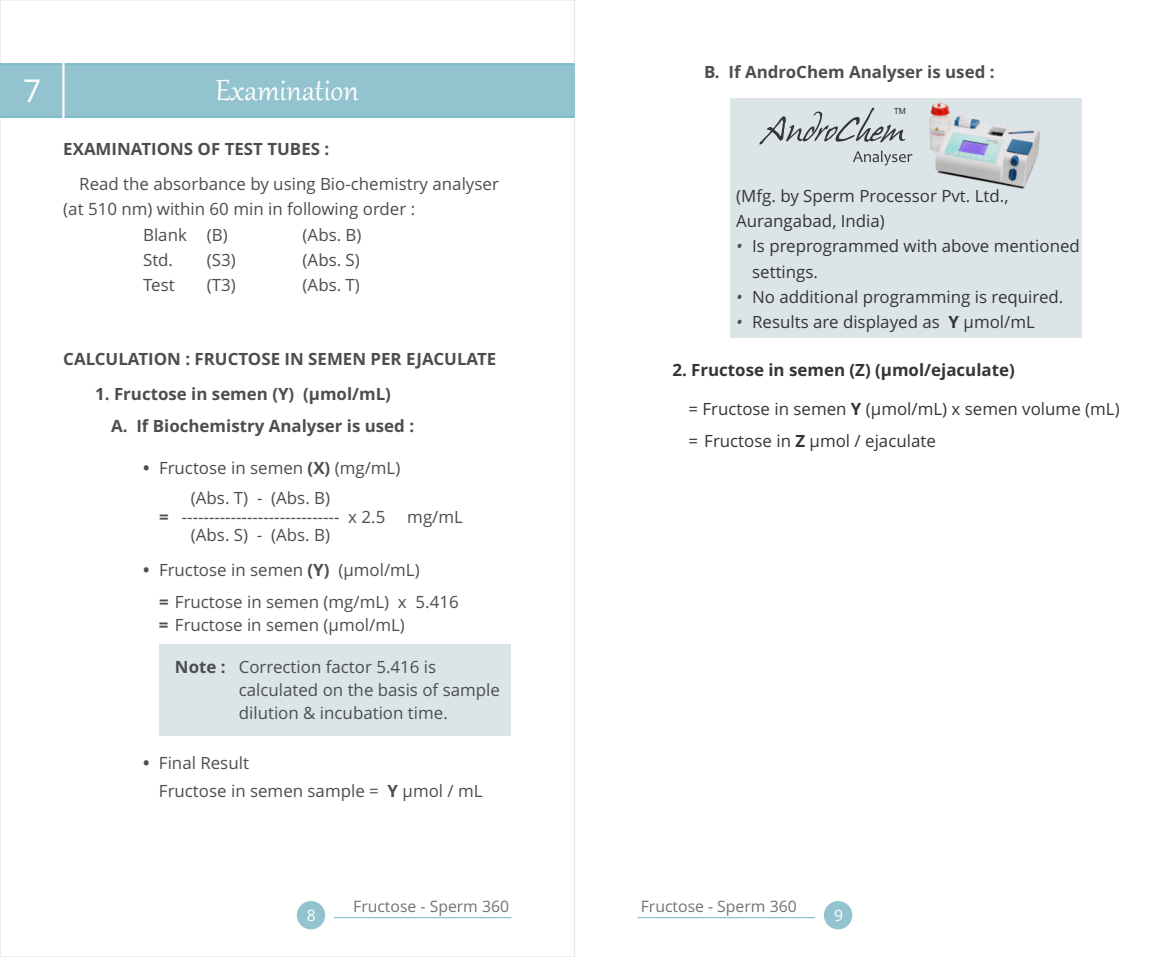
<style>
.page{position:relative;width:1149px;height:957px;background:#fff}
.page>*{position:absolute;margin:0;border:0;box-sizing:border-box;transform-origin:0 0}
.t1{font:36px "Gabriola";color:#fefefe}
.t2{font:31.5px "Open Sans";color:#fefefe}
.t3{font:16.88px/22.9px "Open Sans";color:#4b4e4f}
.t4{font:16.88px/25.2px "Open Sans";color:#373435}
.t5{font:700 16.88px/32.2px "Open Sans";color:#4b4e4f}
.t6{font:700 16.88px "Open Sans";color:#373435}
.t7{font:15.75px "Open Sans";color:#727376}
.t8{font:15.75px "Open Sans";color:#fefefe}
.t9{font:8.55px "Arial";color:#373435}
.s1{font-weight:700}
.s2{font-style:italic;color:#4b4e4f}
</style>
<div class="page">
<div style="left:0;top:64px;width:574px;height:53px;background:#93c3cf"></div>
<hr style="left:0;top:116px;width:574px;height:2px;background:#7fbdcb">
<hr style="left:0;top:63px;width:574px;height:2px;background:#7fbdcb">
<hr style="left:62px;top:58px;width:3px;height:65px;background:#fefefe">
<div style="left:159px;top:644px;width:352px;height:91px;background:#dbe5e8"></div>
<div style="left:297px;top:901px;width:28px;height:28px;background:#93c3cf;border-radius:50%"></div>
<hr style="left:334px;top:917px;width:177px;height:1px;background:#93c3cf">
<div style="left:823px;top:901px;width:29px;height:28px;background:#93c3cf;border-radius:50%"></div>
<hr style="left:637px;top:917px;width:177px;height:1px;background:#93c3cf">
<div style="left:730px;top:99px;width:351px;height:239px;background:#dbe5e8"></div>
<img style="left:929px;top:101px;width:109px;height:88px">
<svg style="left:759px;top:108px;width:146px;height:37px"></svg>
<svg style="left:853px;top:151px;width:59px;height:14px"></svg>
<h2 class="t2" style="left:23px;top:78px;width:20px">7</h2>
<h1 class="t1" style="left:215px;top:76px;width:145px">Examination</h1>
<p class="t5" style="left:63px;top:134px;width:267px">EXAMINATIONS OF TEST TUBES :</p>
<p class="t3" style="left:79px;top:174px;width:421px">Read the absorbance by using Bio-chemistry analyser</p>
<p class="t3" style="left:63px;top:199px;width:353px">(at 510 nm) within 60 min in following order :</p>
<p class="t3" style="left:143px;top:225px;width:86px">Blank (B)</p>
<p class="t3" style="left:302px;top:225px;width:60px">(Abs. B)</p>
<p class="t3" style="left:143px;top:250px;width:32px">Std.</p>
<p class="t3" style="left:207px;top:250px;width:30px">(S3)</p>
<p class="t3" style="left:302px;top:250px;width:59px">(Abs. S)</p>
<p class="t3" style="left:143px;top:275px;width:33px">Test</p>
<p class="t3" style="left:207px;top:275px;width:30px">(T3)</p>
<p class="t3" style="left:302px;top:275px;width:59px">(Abs. T)</p>
<p class="t5" style="left:63px;top:344px;width:434px">CALCULATION : FRUCTOSE IN SEMEN PER EJACULATE</p>
<p class="t5" style="left:111px;top:379px;width:304px;text-indent:-16px">1. Fructose in semen (Y) (µmol/mL)<br>A. If Biochemistry Analyser is used :</p>
<p class="t3" style="left:191px;top:454px;width:211px;line-height:30.6px;text-indent:-48px"><span class="s1">•</span> Fructose in semen <span class="s1">(X)</span> (mg/mL) (Abs. T) - (Abs. B)</p>
<p class="t3" style="left:159px;top:507px;width:228px"><span class="s1">=</span> ----------------------------- x 2.5</p>
<p class="t3" style="left:407px;top:507px;width:57px">mg/mL</p>
<p class="t3" style="left:191px;top:525px;width:141px">(Abs. S) - (Abs. B)</p>
<p class="t3" style="left:159px;top:556px;width:301px;line-height:32.2px;text-indent:-16px"><span class="s1">•</span> Fructose in semen <span class="s1">(Y)</span> (µmol/mL)<br><span class="s1">=</span> Fructose in semen (mg/mL) x 5.416</p>
<p class="t3" style="left:159px;top:615px;width:247px"><span class="s1">=</span> Fructose in semen (µmol/mL)</p>
<p class="t3" style="left:239px;top:657px;width:262px;text-indent:-64px"><span class="s1">Note :</span> Correction factor 5.416 is calculated on the basis of sample dilution &amp; incubation time.</p>
<p class="t3" style="left:159px;top:751px;width:325px;line-height:28.1px;text-indent:-16px"><span class="s1">•</span> Final Result<br>Fructose in semen sample = <span class="s1">Y</span> µmol / mL</p>
<p class="t5" style="left:704px;top:57px;width:292px">B. If AndroChem Analyser is used :</p>
<p class="t9" style="left:893px;top:108px;width:14px">TM</p>
<p class="t4" style="left:736px;top:185px;width:274px">(Mfg. by Sperm Processor Pvt. Ltd.,<br>Aurangabad, India)</p>
<p class="t4" style="left:752px;top:235px;width:329px;text-indent:-16px"><span class="s2">•</span> Is preprogrammed with above mentioned settings.</p>
<p class="t4" style="left:736px;top:286px;width:328px"><span class="s2">•</span> No additional programming is required.</p>
<p class="t4" style="left:736px;top:311px;width:300px"><span class="s2">•</span> Results are displayed as <span class="s1">Y</span> µmol/mL</p>
<p class="t6" style="left:672px;top:363px;width:344px">2. Fructose in semen (Z) (µmol/ejaculate)</p>
<p class="t4" style="left:688px;top:394px;width:432px;line-height:32.2px">= Fructose in semen <span class="s1">Y</span> (µmol/mL) x semen volume (mL) = Fructose in <span class="s1">Z</span> µmol / ejaculate</p>
<p class="t8" style="left:307px;top:908px;width:11px">8</p>
<p class="t7" style="left:353px;top:900px;width:157px">Fructose - Sperm 360</p>
<p class="t8" style="left:833px;top:908px;width:11px">9</p>
<p class="t7" style="left:640px;top:900px;width:157px">Fructose - Sperm 360</p>
</div>
